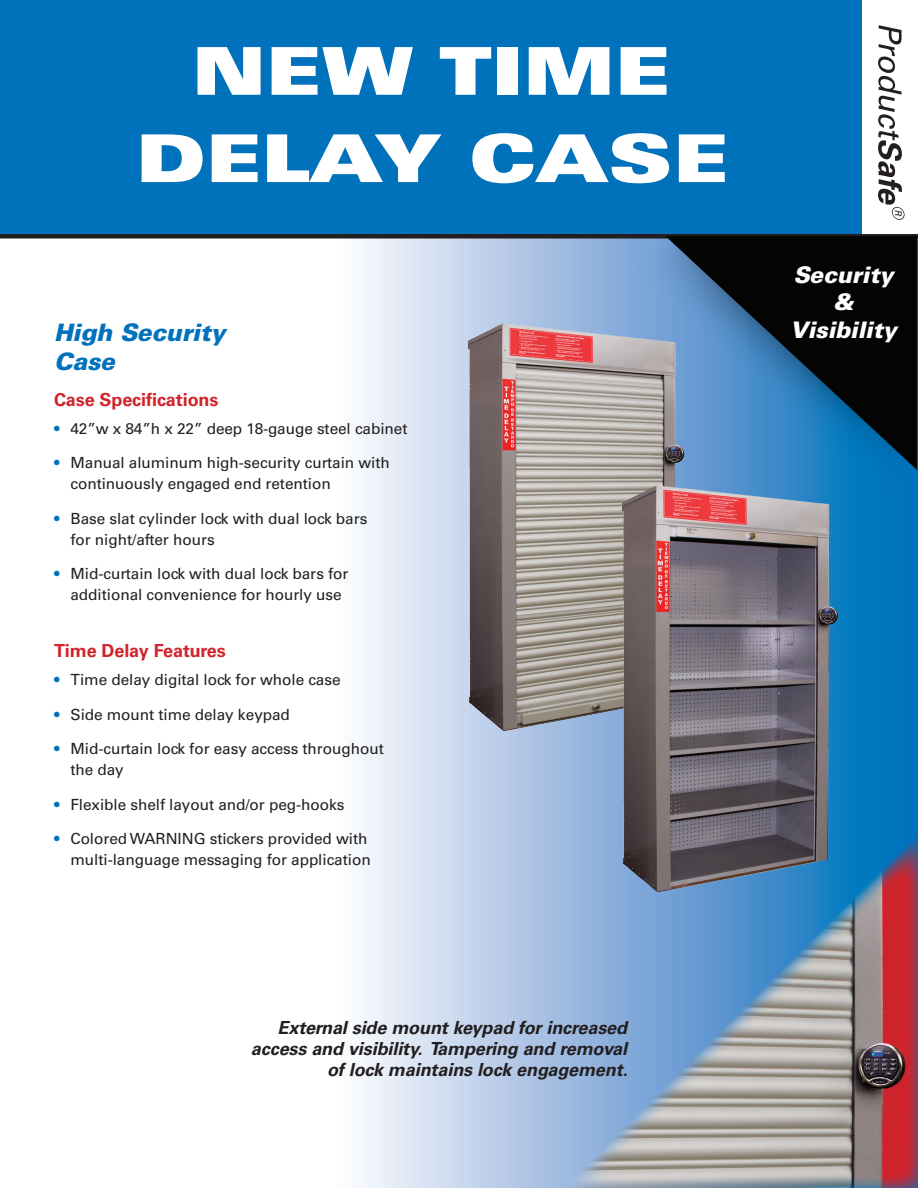
<style>
.page{position:relative;width:918px;height:1188px;background:#fff}
.page>*{position:absolute;margin:0;border:0;box-sizing:border-box;transform-origin:0 0}
.t1{font:66px/87.3px "Univers LT Std X Black Ex";color:#fff;text-align:center}
.t2{font:italic 900 24px/28.8px "Univers LT Std";letter-spacing:-.005em;color:#0072bc}
.t3{font:italic 900 22.8px/27.3px "Univers LT Std";letter-spacing:-.005em;color:#fff;text-align:center}
.t4{font:italic 700 18px/21px "Univers LT Std";letter-spacing:-.005em;color:#231f20;text-align:right}
.t5{font:700 18px "Univers LT Std";letter-spacing:-.005em;color:#d1232a}
.t6{font:15.3px/21px "Univers LT Std";letter-spacing:-.005em;color:#231f20}
.s1{color:#0072bc}
</style>
<div class="page">
<svg style="left:359px;top:239px;width:274px;height:949px;background:#cedcef"></svg>
<div style="left:0;top:0;width:918px;height:238px;background:#0072bc"></div>
<div style="left:863px;top:0;width:55px;height:238px;background:#fff"></div>
<svg style="left:878px;top:25px;width:27px;height:195px"></svg>
<img style="left:559px;top:829px;width:359px;height:359px">
<div style="left:0;top:234px;width:918px;height:5px;background:#231f20"></div>
<svg style="left:633px;top:236px;width:285px;height:225px;background:#142c3d"></svg>
<img style="left:413px;top:300px;width:365px;height:466px">
<img style="left:567px;top:461px;width:351px;height:467px">
<h1 class="t1" style="left:136px;top:27px;width:594px">NEW TIME<br>DELAY CASE</h1>
<h2 class="t2" style="left:54px;top:318px;width:173px">High Security<br>Case</h2>
<p class="t5" style="left:54px;top:389px;width:166px">Case Specifications</p>
<p class="t6" style="left:54px;top:418px;width:355px"><span class="s1">•</span> 42”w x 84”h x 22” deep 18-gauge steel cabinet</p>
<p class="t6" style="left:70px;top:453px;width:321px;text-indent:-16px"><span class="s1">•</span> Manual aluminum high-security curtain with continuously engaged end retention</p>
<p class="t6" style="left:70px;top:508px;width:299px;text-indent:-16px"><span class="s1">•</span> Base slat cylinder lock with dual lock bars for night/after hours</p>
<p class="t6" style="left:70px;top:564px;width:280px;text-indent:-16px"><span class="s1">•</span> Mid-curtain lock with dual lock bars for additional convenience for hourly use</p>
<p class="t5" style="left:54px;top:640px;width:173px">Time Delay Features</p>
<p class="t6" style="left:54px;top:669px;width:288px"><span class="s1">•</span> Time delay digital lock for whole case</p>
<p class="t6" style="left:54px;top:704px;width:238px"><span class="s1">•</span> Side mount time delay keypad</p>
<p class="t6" style="left:70px;top:738px;width:315px;text-indent:-16px"><span class="s1">•</span> Mid-curtain lock for easy access throughout the day</p>
<p class="t6" style="left:54px;top:794px;width:292px"><span class="s1">•</span> Flexible shelf layout and/or peg-hooks</p>
<p class="t6" style="left:54px;top:828px;width:318px;text-align:right"><span class="s1">•</span> Colored WARNING stickers provided with multi-language messaging for application</p>
<p class="t4" style="left:251px;top:1017px;width:378px">External side mount keypad for increased access and visibility. Tampering and removal of lock maintains lock engagement.</p>
<h3 class="t3" style="left:790px;top:261px;width:108px">Security &amp;<br>Visibility</h3>
</div>
